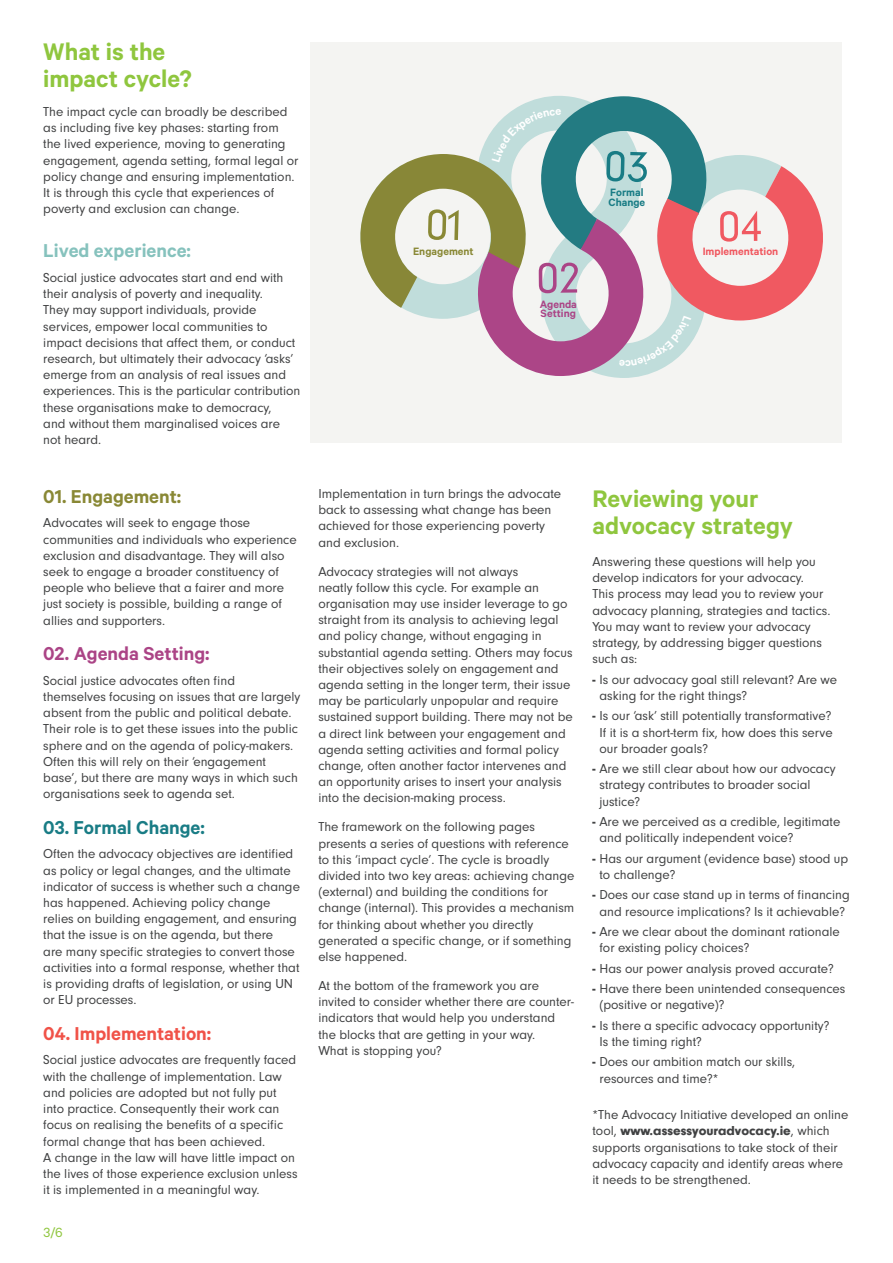
<style>
.page{position:relative;width:893px;height:1263px;background:#fff}
.page>*{position:absolute;margin:0;border:0;box-sizing:border-box;transform-origin:0 0}
.t1{font:600 27px/27px "Calibre";color:#8fc63e}
.t2{font:600 21px "Calibre";color:#f05248}
.t3{font:600 21px "Calibre";color:#ab4486}
.t4{font:600 21px "Calibre";color:#86c2bd}
.t5{font:600 21px "Calibre";color:#197c85}
.t6{font:600 21px "Calibre";color:#898835}
.Body{font:15px "Calibre";color:#8fc63e}
.t7{font:13.5px/16.2px "Neuzeit";color:#414243}
.t8{font:600 12px "Calibre";color:#f05961}
.t9{font:600 12px/9.9px "Calibre";color:#ab4486}
.t10{font:600 12px "Calibre";color:#197c85}
.t11{font:600 12px "Calibre";color:#898835}
.s1{font-weight:700}
</style>
<div class="page">
<div style="left:310px;top:43px;width:532px;height:400px;background:#f4f4f2"></div>
<svg style="left:360px;top:96px;width:463px;height:282px"></svg>
<p class="t1" style="left:43px;top:37px;width:150px">What is the impact cycle?</p>
<p class="t7" style="left:43px;top:105px;width:257px">The impact cycle can broadly be described as including five key phases: starting from the lived experience, moving to generating engagement, agenda setting, formal legal or policy change and ensuring implementation.<br>It is through this cycle that experiences of poverty and exclusion can change.</p>
<p class="t4" style="left:43px;top:238px;width:149px">Lived experience:</p>
<p class="t7" style="left:43px;top:270px;width:259px">Social justice advocates start and end with their analysis of poverty and inequality.<br>They may support individuals, provide services, empower local communities to impact decisions that affect them, or conduct research, but ultimately their advocacy ‘asks’ emerge from an analysis of real issues and experiences. This is the particular contribution these organisations make to democracy,<br>and without them marginalised voices are not heard.</p>
<p class="t6" style="left:43px;top:484px;width:140px">01. Engagement:</p>
<p class="t7" style="left:43px;top:516px;width:255px">Advocates will seek to engage those communities and individuals who experience exclusion and disadvantage. They will also seek to engage a broader constituency of people who believe that a fairer and more just society is possible, building a range of allies and supporters.</p>
<p class="t3" style="left:43px;top:641px;width:168px">02. Agenda Setting:</p>
<p class="t7" style="left:43px;top:673px;width:259px">Social justice advocates often find themselves focusing on issues that are largely absent from the public and political debate.<br>Their role is to get these issues into the public sphere and on the agenda of policy-makers.<br>Often this will rely on their ‘engagement base’, but there are many ways in which such organisations seek to agenda set.</p>
<p class="t5" style="left:43px;top:815px;width:163px">03. Formal Change:</p>
<p class="t7" style="left:43px;top:847px;width:258px">Often the advocacy objectives are identified as policy or legal changes, and the ultimate indicator of success is whether such a change has happened. Achieving policy change relies on building engagement, and ensuring that the issue is on the agenda, but there<br>are many specific strategies to convert those activities into a formal response, whether that is providing drafts of legislation, or using UN or EU processes.</p>
<p class="t2" style="left:43px;top:1021px;width:169px">04. Implementation:</p>
<p class="t7" style="left:43px;top:1053px;width:256px">Social justice advocates are frequently faced with the challenge of implementation. Law and policies are adopted but not fully put into practice. Consequently their work can focus on realising the benefits of a specific formal change that has been achieved.<br>A change in the law will have little impact on the lives of those experience exclusion unless it is implemented in a meaningful way.</p>
<p class="Body" style="left:43px;top:1223px;width:21px">3/6</p>
<p class="t11" style="left:413px;top:244px;width:62px">Engagement</p>
<p class="t10" style="left:610px;top:185px;width:35px">Formal</p>
<p class="t10" style="left:608px;top:195px;width:38px">Change</p>
<p class="t9" style="left:540px;top:298px;width:39px">Agenda<br>Setting</p>
<p class="t8" style="left:703px;top:244px;width:77px">Implementation</p>
<p class="t7" style="left:318px;top:487px;width:244px">Implementation in turn brings the advocate back to assessing what change has been achieved for those experiencing poverty and exclusion.</p>
<p class="t7" style="left:318px;top:564px;width:256px">Advocacy strategies will not always<br>neatly follow this cycle. For example an organisation may use insider leverage to go straight from its analysis to achieving legal and policy change, without engaging in substantial agenda setting. Others may focus their objectives solely on engagement and agenda setting in the longer term, their issue may be particularly unpopular and require sustained support building. There may not be a direct link between your engagement and agenda setting activities and formal policy change, often another factor intervenes and an opportunity arises to insert your analysis into the decision-making process.</p>
<p class="t7" style="left:318px;top:820px;width:258px">The framework on the following pages presents a series of questions with reference to this ‘impact cycle’. The cycle is broadly divided into two key areas: achieving change (external) and building the conditions for change (internal). This provides a mechanism for thinking about whether you directly generated a specific change, or if something else happened.</p>
<p class="t7" style="left:318px;top:978px;width:257px">At the bottom of the framework you are invited to consider whether there are counter&shy;indicators that would help you understand the blocks that are getting in your way.<br>What is stopping you?</p>
<p class="t1" style="left:592px;top:484px;width:202px">Reviewing your advocacy strategy</p>
<p class="t7" style="left:592px;top:554px;width:239px">Answering these questions will help you develop indicators for your advocacy.<br>This process may lead you to review your advocacy planning, strategies and tactics.<br>You may want to review your advocacy strategy, by addressing bigger questions such as:</p>
<p class="t7" style="left:599px;top:672px;width:239px;text-indent:-7px"><span class="s1">-</span> Is our advocacy goal still relevant? Are we asking for the right things?</p>
<p class="t7" style="left:599px;top:709px;width:235px;text-align:justify;text-indent:-7px"><span class="s1">-</span> Is our ‘ask’ still potentially transformative?<br>If it is a short-term fix, how does this serve our broader goals?</p>
<p class="t7" style="left:599px;top:762px;width:238px;text-indent:-7px"><span class="s1">-</span> Are we still clear about how our advocacy strategy contributes to broader social justice?</p>
<p class="t7" style="left:599px;top:814px;width:242px;text-indent:-7px"><span class="s1">-</span> Are we perceived as a credible, legitimate and politically independent voice?</p>
<p class="t7" style="left:599px;top:851px;width:250px;text-indent:-7px"><span class="s1">-</span> Has our argument (evidence base) stood up to challenge?</p>
<p class="t7" style="left:592px;top:888px;width:259px;text-align:center"><span class="s1">-</span> Does our case stand up in terms of financing and resource implications? Is it achievable?</p>
<p class="t7" style="left:599px;top:924px;width:242px;text-indent:-7px"><span class="s1">-</span> Are we clear about the dominant rationale for existing policy choices?</p>
<p class="t7" style="left:592px;top:961px;width:243px"><span class="s1">-</span> Has our power analysis proved accurate?</p>
<p class="t7" style="left:599px;top:982px;width:247px;text-indent:-7px"><span class="s1">-</span> Have there been unintended consequences (positive or negative)?</p>
<p class="t7" style="left:599px;top:1018px;width:232px;text-indent:-7px"><span class="s1">-</span> Is there a specific advocacy opportunity?<br>Is the timing right?</p>
<p class="t7" style="left:599px;top:1055px;width:197px;text-indent:-7px"><span class="s1">-</span> Does our ambition match our skills, resources and time?*</p>
<p class="t7" style="left:592px;top:1108px;width:257px">*The Advocacy Initiative developed an online tool, <span class="s1">www.assessyouradvocacy.ie</span>, which supports organisations to take stock of their advocacy capacity and identify areas where it needs to be strengthened.</p>
</div>
